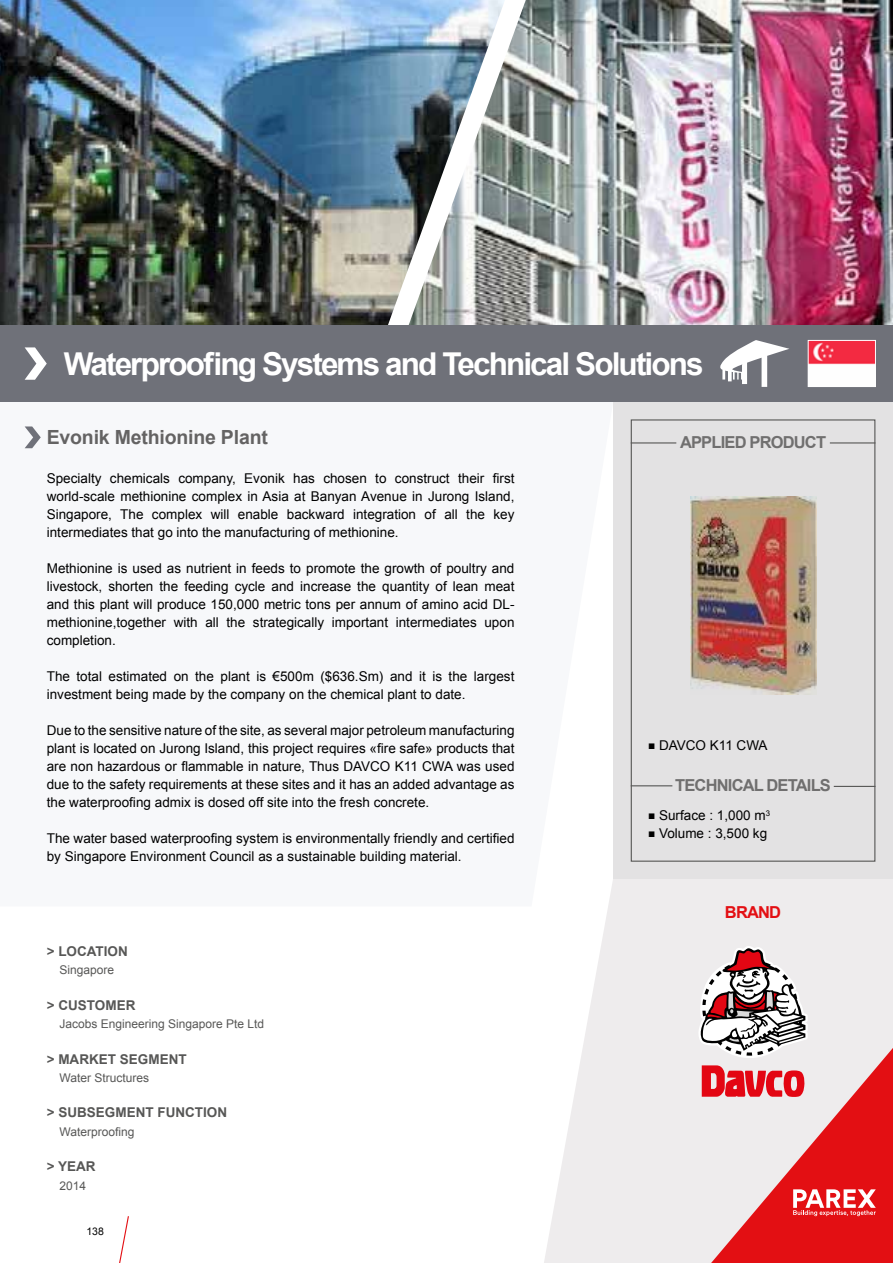
<style>
.page{position:relative;width:893px;height:1263px;background:#fff}
.page>*{position:absolute;margin:0;border:0;box-sizing:border-box;transform-origin:0 0}
.t1{font:700 31.5px "Arial";letter-spacing:-.06em;color:#fff}
.t2{font:700 19.5px "Arial";letter-spacing:-.01em;color:#646363}
.t3{font:700 16.5px "Arial";letter-spacing:-.05em;color:#706f6f}
.t4{font:700 16.5px "Arial";letter-spacing:-.05em;color:#e30f13}
.t5{font:13.5px/18px "Arial";color:#000;text-align:justify}
.t6{font:700 13.5px "Arial";color:#575756}
.t7{font:12px "Arial";color:#575756}
.t8{font:10.5px "Arial";color:#000}
.s1{font-size:12px}
</style>
<div class="page">
<img style="left:551px;top:0;width:342px;height:325px">
<img style="left:0;top:0;width:370px;height:325px">
<img style="left:370px;top:0;width:181px;height:325px">
<svg style="left:544px;top:878px;width:349px;height:385px;fill:#eeeced"></svg>
<div style="left:613px;top:402px;width:280px;height:476px;background:#e3e2e3"></div>
<svg style="left:24px;top:426px;width:589px;height:480px"></svg>
<svg style="left:119px;top:1216px;width:10px;height:47px"></svg>
<div style="left:0;top:325px;width:893px;height:77px;background:#6f7179"></div>
<svg style="left:25px;top:347px;width:22px;height:33px"></svg>
<img style="left:810px;top:342px;width:64px;height:43px">
<div style="left:808px;top:340px;width:68px;height:47px;border:1px solid #fff"></div>
<svg style="left:720px;top:340px;width:69px;height:47px"></svg>
<div style="left:631px;top:419px;width:244px;height:443px;border:1px solid #575756"></div>
<svg style="left:25px;top:426px;width:16px;height:22px"></svg>
<img style="left:690px;top:496px;width:126px;height:198px">
<hr style="left:631px;top:442px;width:45px;height:1px;background:#575756">
<hr style="left:830px;top:442px;width:45px;height:1px;background:#575756">
<hr style="left:631px;top:785px;width:41px;height:1px;background:#575756">
<hr style="left:834px;top:786px;width:41px;height:1px;background:#575756">
<svg style="left:696px;top:946px;width:197px;height:317px;background:#e19799"></svg>
<h1 class="t1" style="left:64px;top:343px;width:641px">Waterproofing Systems and Technical Solutions</h1>
<h2 class="t2" style="left:47px;top:425px;width:223px">Evonik Methionine Plant</h2>
<p class="t5" style="left:47px;top:469px;width:469px">Specialty chemicals company, Evonik has chosen to construct their first world-scale methionine complex in Asia at Banyan Avenue in Jurong Island, Singapore, The complex will enable backward integration of all the key intermediates that go into the manufacturing of methionine.</p>
<p class="t5" style="left:47px;top:559px;width:469px">Methionine is used as nutrient in feeds to promote the growth of poultry and livestock, shorten the feeding cycle and increase the quantity of lean meat and this plant will produce 150,000 metric tons per annum of amino acid DL&shy;methionine,together with all the strategically important intermediates upon completion.</p>
<p class="t5" style="left:47px;top:667px;width:469px">The total estimated on the plant is €500m ($636.Sm) and it is the largest investment being made by the company on the chemical plant to date.</p>
<p class="t5" style="left:47px;top:721px;width:469px">Due to the sensitive nature of the site, as several major petroleum manufacturing plant is located on Jurong Island, this project requires «fire safe» products that are non hazardous or flammable in nature, Thus DAVCO K11 CWA was used due to the safety requirements at these sites and it has an added advantage as the waterproofing admix is dosed off site into the fresh concrete.</p>
<p class="t5" style="left:47px;top:829px;width:469px">The water based waterproofing system is environmentally friendly and certified by Singapore Environment Council as a sustainable building material.</p>
<p class="t6" style="left:47px;top:942px;width:83px">&gt; LOCATION</p>
<p class="t7" style="left:60px;top:962px;width:56px">Singapore</p>
<p class="t6" style="left:47px;top:996px;width:90px">&gt; CUSTOMER</p>
<p class="t7" style="left:60px;top:1016px;width:206px">Jacobs Engineering Singapore Pte Ltd</p>
<p class="t6" style="left:47px;top:1050px;width:141px">&gt; MARKET SEGMENT</p>
<p class="t7" style="left:60px;top:1070px;width:91px">Water Structures</p>
<p class="t6" style="left:47px;top:1104px;width:182px">&gt; SUBSEGMENT FUNCTION</p>
<p class="t7" style="left:60px;top:1124px;width:76px">Waterproofing</p>
<p class="t6" style="left:47px;top:1157px;width:50px">&gt; YEAR</p>
<p class="t7" style="left:60px;top:1178px;width:28px">2014</p>
<p class="t8" style="left:86px;top:1224px;width:19px">138</p>
<p class="t3" style="left:680px;top:432px;width:148px">APPLIED PRODUCT</p>
<p class="t5" style="left:648px;top:736px;width:121px"><span class="s1">■</span> DAVCO K11 CWA</p>
<p class="t3" style="left:675px;top:775px;width:157px">TECHNICAL DETAILS</p>
<p class="t5" style="left:648px;top:806px;width:123px"><span class="s1">■</span> Surface : 1,000 m<sup>3</sup></p>
<p class="t5" style="left:648px;top:824px;width:121px"><span class="s1">■</span> Volume : 3,500 kg</p>
<p class="t4" style="left:725px;top:901px;width:58px">BRAND</p>
</div>
